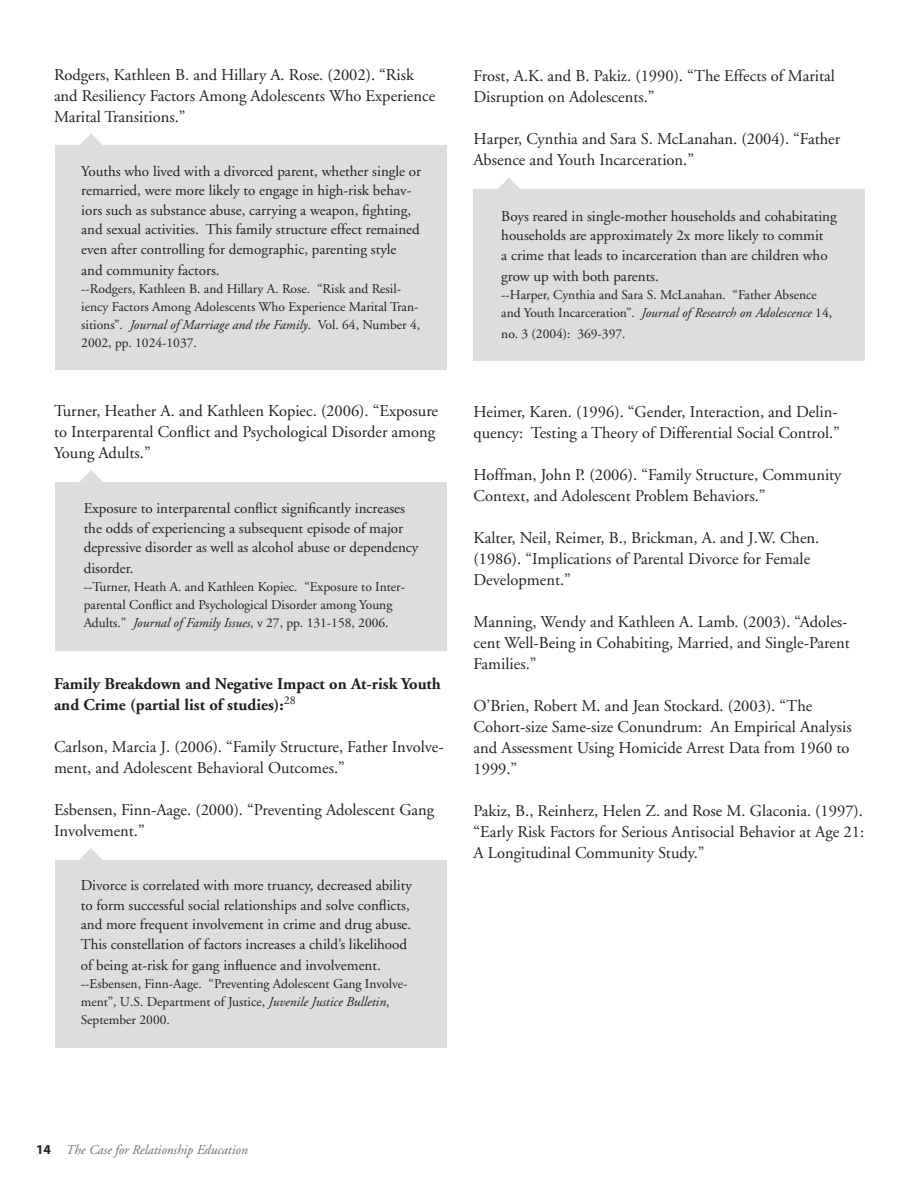
<style>
.page{position:relative;width:918px;height:1188px;background:#fff}
.page>*{position:absolute;margin:0;border:0;box-sizing:border-box;transform-origin:0 0}
.t1{font:16.5px/21px "Adobe Garamond";color:#231f20}
.t2{font:700 16.5px/21px "Adobe Garamond";color:#231f20}
.t3{font:15px/19.5px "Adobe Garamond";color:#231f20}
.t4{font:13.5px/18px "Adobe Garamond";color:#231f20}
.t5{font:italic 13.5px "Adobe Garamond";color:#6d6e70}
.s1{font-style:italic}
.s2{font-family:"Myriad Pro";font-weight:700;font-style:normal;color:#231f20}
</style>
<div class="page">
<div style="left:56px;top:145px;width:391px;height:225px;background:#dcddde"></div>
<svg style="left:80px;top:134px;width:22px;height:11px"></svg>
<div style="left:56px;top:482px;width:391px;height:168px;background:#dcddde"></div>
<svg style="left:80px;top:470px;width:23px;height:12px"></svg>
<div style="left:55px;top:860px;width:392px;height:188px;background:#dcddde"></div>
<svg style="left:79px;top:848px;width:23px;height:12px"></svg>
<div style="left:473px;top:189px;width:392px;height:172px;background:#dcddde"></div>
<svg style="left:498px;top:178px;width:22px;height:11px"></svg>
<p class="t1" style="left:54px;top:65px;width:383px">Rodgers, Kathleen B. and Hillary A. Rose. (2002). “Risk and Resiliency Factors Among Adolescents Who Experience<br>Marital Transitions.”</p>
<p class="t3" style="left:81px;top:163px;width:341px">Youths who lived with a divorced parent, whether single or remarried, were more likely to engage in high-risk behav&shy;iors such as substance abuse, carrying a weapon, fighting, and sexual activities. This family structure effect remained even after controlling for demographic, parenting style</p>
<p class="t3" style="left:81px;top:262px;width:140px">and community factors.</p>
<p class="t4" style="left:81px;top:281px;width:340px">--Rodgers, Kathleen B. and Hillary A. Rose. “Risk and Resil&shy;iency Factors Among Adolescents Who Experience Marital Tran&shy;sitions”. <span class="s1">Journal of Marriage and the Family</span>. Vol. 64, Number 4, 2002, pp. 1024-1037.</p>
<p class="t1" style="left:54px;top:401px;width:386px">Turner, Heather A. and Kathleen Kopiec. (2006). “Exposure to Interparental Conflict and Psychological Disorder among<br>Young Adults.”</p>
<p class="t3" style="left:84px;top:500px;width:336px">Exposure to interparental conflict significantly increases the odds of experiencing a subsequent episode of major depressive disorder as well as alcohol abuse or dependency</p>
<p class="t3" style="left:84px;top:560px;width:51px">disorder.</p>
<p class="t4" style="left:84px;top:579px;width:323px">--Turner, Heath A. and Kathleen Kopiec. “Exposure to Inter&shy;parental Conflict and Psychological Disorder among Young<br>Adults.” <span class="s1">Journal of Family Issues</span>, v 27, pp. 131-158, 2006.</p>
<p class="t2" style="left:54px;top:674px;width:389px">Family Breakdown and Negative Impact on At-risk Youth and Crime (partial list of studies):<sup>28</sup></p>
<p class="t1" style="left:54px;top:737px;width:391px">Carlson, Marcia J. (2006). “Family Structure, Father Involve&shy;ment, and Adolescent Behavioral Outcomes.”</p>
<p class="t1" style="left:54px;top:800px;width:382px">Esbensen, Finn-Aage. (2000). “Preventing Adolescent Gang<br>Involvement.”</p>
<p class="t3" style="left:81px;top:877px;width:333px">Divorce is correlated with more truancy, decreased ability to form successful social relationships and solve conflicts, and more frequent involvement in crime and drug abuse.<br>This constellation of factors increases a child’s likelihood</p>
<p class="t3" style="left:81px;top:957px;width:302px">of being at-risk for gang influence and involvement.</p>
<p class="t4" style="left:81px;top:976px;width:328px">--Esbensen, Finn-Aage. “Preventing Adolescent Gang Involve&shy;ment”, U.S. Department of Justice, <span class="s1">Juvenile Justice Bulletin</span>,<br>September 2000.</p>
<p class="t1" style="left:474px;top:67px;width:363px">Frost, A.K. and B. Pakiz. (1990). “The Effects of Marital<br>Disruption on Adolescents.”</p>
<p class="t1" style="left:474px;top:130px;width:368px">Harper, Cynthia and Sara S. McLanahan. (2004). “Father<br>Absence and Youth Incarceration.”</p>
<p class="t3" style="left:501px;top:207px;width:337px">Boys reared in single-mother households and cohabitating households are approximately 2x more likely to commit<br>a crime that leads to incarceration than are children who</p>
<p class="t3" style="left:501px;top:267px;width:159px">grow up with both parents.</p>
<p class="t4" style="left:501px;top:287px;width:332px">--Harper, Cynthia and Sara S. McLanahan. “Father Absence and Youth Incarceration”. <span class="s1">Journal of Research on Adolescence</span> 14,</p>
<p class="t4" style="left:501px;top:326px;width:126px">no. 3 (2004): 369-397.</p>
<p class="t1" style="left:474px;top:403px;width:368px">Heimer, Karen. (1996). “Gender, Interaction, and Delin&shy;quency: Testing a Theory of Differential Social Control.”</p>
<p class="t1" style="left:474px;top:466px;width:369px">Hoffman, John P. (2006). “Family Structure, Community<br>Context, and Adolescent Problem Behaviors.”</p>
<p class="t1" style="left:474px;top:529px;width:347px">Kalter, Neil, Reimer, B., Brickman, A. and J.W. Chen. (1986). “Implications of Parental Divorce for Female<br>Development.”</p>
<p class="t1" style="left:474px;top:613px;width:378px">Manning, Wendy and Kathleen A. Lamb. (2003). “Adoles&shy;cent Well-Being in Cohabiting, Married, and Single-Parent<br>Families.”</p>
<p class="t1" style="left:474px;top:697px;width:380px">O’Brien, Robert M. and Jean Stockard. (2003). “The Cohort-size Same-size Conundrum: An Empirical Analysis and Assessment Using Homicide Arrest Data from 1960 to 1999.”</p>
<p class="t1" style="left:474px;top:802px;width:392px;text-align:justify">Pakiz, B., Reinherz, Helen Z. and Rose M. Glaconia. (1997). “Early Risk Factors for Serious Antisocial Behavior at Age 21:<br>A Longitudinal Community Study.”</p>
<p class="t5" style="left:36px;top:1144px;width:213px"><span class="s2">14</span> The Case for Relationship Education</p>
</div>
